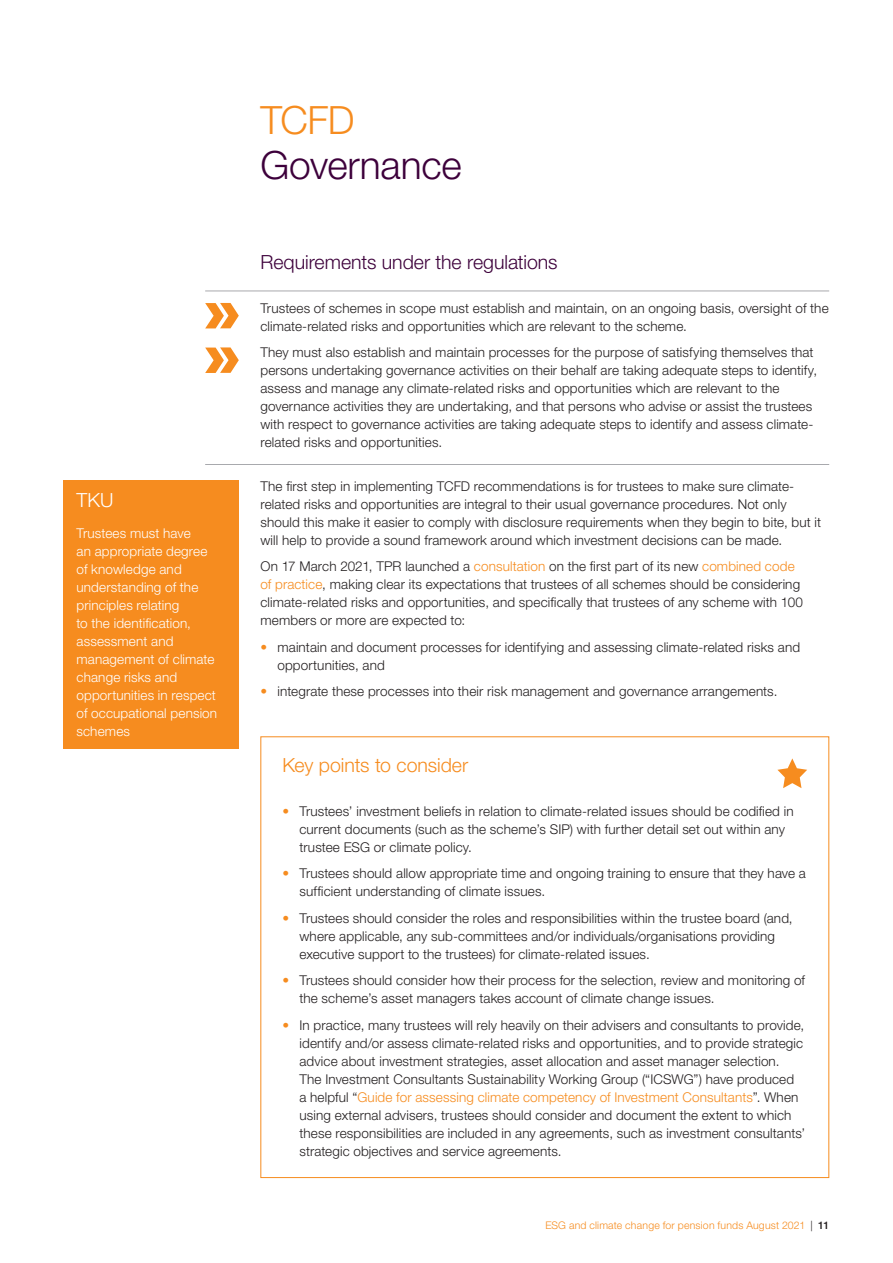
<style>
.page{position:relative;width:893px;height:1263px;background:#fff}
.page>*{position:absolute;margin:0;border:0;box-sizing:border-box;transform-origin:0 0}
.Heading_1{font:300 39px/45px "Helvetica Neue LT Std";letter-spacing:-.005em;color:#3d003b}
.Heading_2{font:300 19.5px "Helvetica Neue LT Std";color:#3d003b}
.Heading_2-2{font:300 19.5px "Helvetica Neue LT Std";letter-spacing:-.005em;color:#f68c1f}
.Heading_2-3{font:300 19.5px "Helvetica Neue LT Std";color:#fff}
.t1{font:300 13.5px/18px "Helvetica Neue LT Std";letter-spacing:.01em;color:#231f20}
.t2{font:300 13.5px/18px "Helvetica Neue LT Std";letter-spacing:.01em;color:#fff}
.t3{font:300 10.5px "Helvetica Neue LT Std";letter-spacing:.02em;color:#f68c1f}
.s1{color:#f68c1f}
.s2{color:#231f20}
.s3{font-weight:500;color:#231f20}
</style>
<div class="page">
<hr style="left:205px;top:291px;width:624px;height:1px;background:#a8a9ad">
<hr style="left:205px;top:464px;width:624px;height:1px;background:#a8a9ad">
<svg style="left:205px;top:303px;width:34px;height:25px"></svg>
<svg style="left:205px;top:347px;width:34px;height:26px"></svg>
<div style="left:64px;top:480px;width:175px;height:269px;background:#f68c1f"></div>
<svg style="left:777px;top:758px;width:30px;height:30px"></svg>
<p class="Heading_2-3" style="left:77px;top:488px;width:38px">TKU</p>
<p class="t2" style="left:77px;top:524px;width:142px">Trustees must have<br>an appropriate degree of knowledge and understanding of the principles relating<br>to the identification, assessment and management of climate change risks and opportunities in respect of occupational pension schemes</p>
<p class="Heading_1" style="left:260px;top:97px;width:203px"><span class="s1">TCFD<br></span>Governance</p>
<p class="Heading_2" style="left:260px;top:250px;width:299px">Requirements under the regulations</p>
<p class="t1" style="left:260px;top:298px;width:570px">Trustees of schemes in scope must establish and maintain, on an ongoing basis, oversight of the climate-related risks and opportunities which are relevant to the scheme.</p>
<p class="t1" style="left:260px;top:343px;width:558px">They must also establish and maintain processes for the purpose of satisfying themselves that persons undertaking governance activities on their behalf are taking adequate steps to identify, assess and manage any climate-related risks and opportunities which are relevant to the governance activities they are undertaking, and that persons who advise or assist the trustees with respect to governance activities are taking adequate steps to identify and assess climate&shy;related risks and opportunities.</p>
<p class="t1" style="left:260px;top:476px;width:562px">The first step in implementing TCFD recommendations is for trustees to make sure climate&shy;related risks and opportunities are integral to their usual governance procedures. Not only should this make it easier to comply with disclosure requirements when they begin to bite, but it will help to provide a sound framework around which investment decisions can be made.</p>
<p class="t1" style="left:260px;top:557px;width:544px">On 17 March 2021, TPR launched a <span class="s1">consultation</span> on the first part of its new <span class="s1">combined code of practice</span>, making clear its expectations that trustees of all schemes should be considering climate-related risks and opportunities, and specifically that trustees of any scheme with 100 members or more are expected to:</p>
<p class="t1" style="left:277px;top:637px;width:524px;text-indent:-17px"><span class="s1">•</span> maintain and document processes for identifying and assessing climate-related risks and opportunities, and</p>
<p class="t1" style="left:260px;top:682px;width:519px"><span class="s1">•</span> integrate these processes into their risk management and governance arrangements.</p>
<p class="Heading_2-2" style="left:282px;top:753px;width:187px">Key points to consider</p>
<p class="t1" style="left:299px;top:802px;width:496px;text-indent:-17px"><span class="s1">•</span> Trustees’ investment beliefs in relation to climate-related issues should be codified in current documents (such as the scheme’s SIP) with further detail set out within any trustee ESG or climate policy.</p>
<p class="t1" style="left:299px;top:864px;width:508px;text-indent:-17px"><span class="s1">•</span> Trustees should allow appropriate time and ongoing training to ensure that they have a sufficient understanding of climate issues.</p>
<p class="t1" style="left:299px;top:909px;width:495px;text-indent:-17px"><span class="s1">•</span> Trustees should consider the roles and responsibilities within the trustee board (and, where applicable, any sub-committees and/or individuals/organisations providing executive support to the trustees) for climate-related issues.</p>
<p class="t1" style="left:299px;top:971px;width:507px;text-indent:-17px"><span class="s1">•</span> Trustees should consider how their process for the selection, review and monitoring of the scheme’s asset managers takes account of climate change issues.</p>
<p class="t1" style="left:299px;top:1016px;width:507px;text-indent:-17px"><span class="s1">•</span> In practice, many trustees will rely heavily on their advisers and consultants to provide, identify and/or assess climate-related risks and opportunities, and to provide strategic advice about investment strategies, asset allocation and asset manager selection.<br>The Investment Consultants Sustainability Working Group (“ICSWG”) have produced<br>a helpful “<span class="s1">Guide for assessing climate competency of Investment Consultants</span>”. When using external advisers, trustees should consider and document the extent to which these responsibilities are included in any agreements, such as investment consultants’ strategic objectives and service agreements.</p>
<p class="t3" style="left:545px;top:1219px;width:285px">ESG and climate change for pension funds August 2021 <span class="s2">|</span> <span class="s3">11</span></p>
</div>
